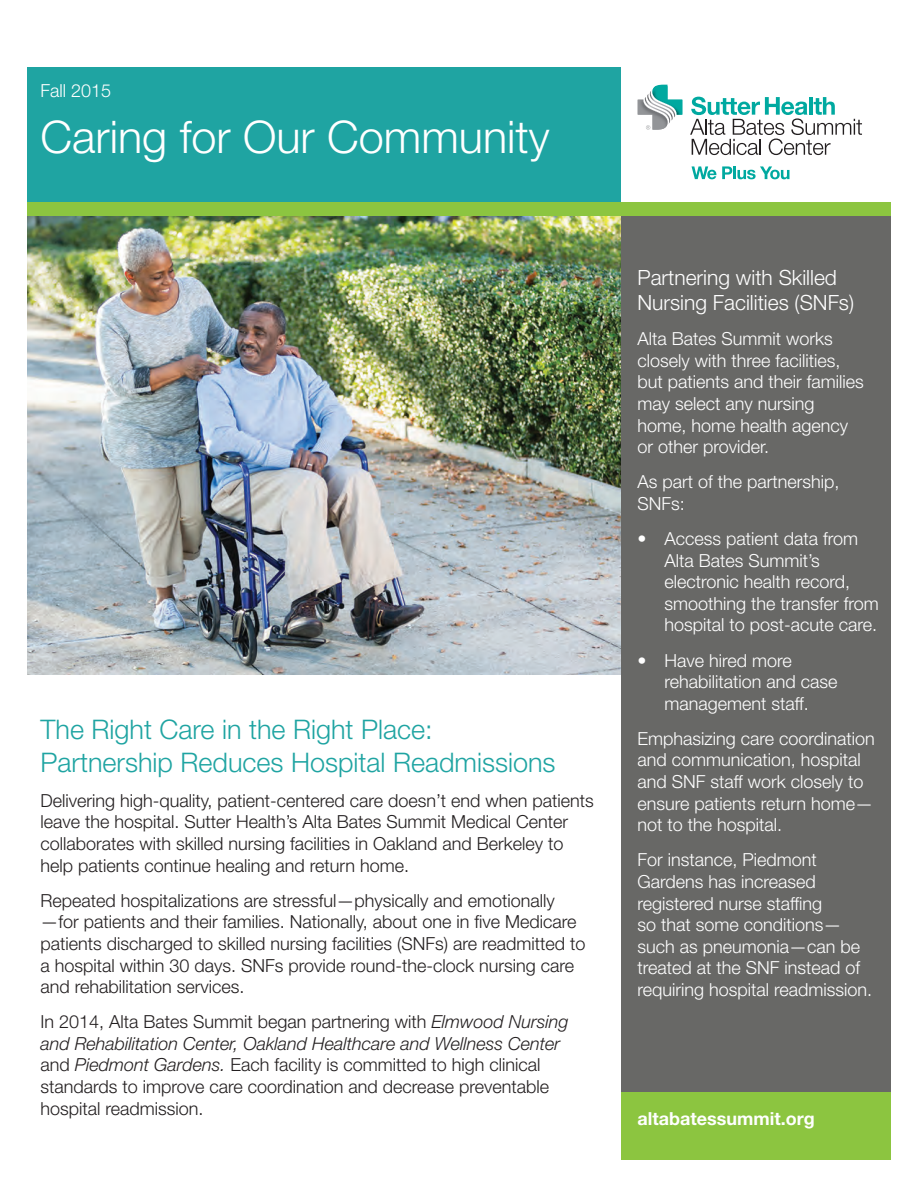
<style>
.page{position:relative;width:918px;height:1188px;background:#fff}
.page>*{position:absolute;margin:0;border:0;box-sizing:border-box;transform-origin:0 0}
.t1{font:300 45px "Helvetica Neue LT Std";color:#fff}
.t2{font:300 27px/32.4px "Helvetica Neue LT Std";color:#1fa4a2}
.t3{font:300 21px/25.2px "Helvetica Neue LT Std";color:#fff}
.t4{font:300 18px/21.6px "Helvetica Neue LT Std";color:#231f20}
.t5{font:300 18px/21.6px "Helvetica Neue LT Std";color:#fff}
.t6{font:700 18px "Helvetica Neue LT Std";color:#fff}
.s1{font-style:italic}
</style>
<div class="page">
<img style="left:27px;top:216px;width:594px;height:459px">
<div style="left:621px;top:216px;width:270px;height:932px;background:#686866"></div>
<div style="left:27px;top:68px;width:594px;height:134px;background:#1fa4a2"></div>
<div style="left:27px;top:202px;width:864px;height:14px;background:#8cc540"></div>
<svg style="left:690px;top:97px;width:172px;height:58px"></svg>
<svg style="left:692px;top:166px;width:24px;height:13px"></svg>
<svg style="left:722px;top:166px;width:67px;height:13px"></svg>
<svg style="left:638px;top:85px;width:45px;height:45px"></svg>
<div style="left:621px;top:1092px;width:270px;height:68px;background:#8cc540"></div>
<p class="t5" style="left:40px;top:79px;width:72px">Fall 2015</p>
<h1 class="t1" style="left:40px;top:109px;width:511px">Caring for Our Community</h1>
<h2 class="t2" style="left:40px;top:713px;width:517px">The Right Care in the Right Place:<br>Partnership Reduces Hospital Readmissions</h2>
<p class="t4" style="left:40px;top:789px;width:555px">Delivering high-quality, patient-centered care doesn’t end when patients leave the hospital. Sutter Health’s Alta Bates Summit Medical Center collaborates with skilled nursing facilities in Oakland and Berkeley to help patients continue healing and return home.</p>
<p class="t4" style="left:40px;top:889px;width:547px">Repeated hospitalizations are stressful—physically and emotionally —for patients and their families. Nationally, about one in five Medicare patients discharged to skilled nursing facilities (SNFs) are readmitted to a hospital within 30 days. SNFs provide round-the-clock nursing care and rehabilitation services.</p>
<p class="t4" style="left:40px;top:1011px;width:530px">In 2014, Alta Bates Summit began partnering with <span class="s1">Elmwood Nursing and Rehabilitation Center, Oakland Healthcare and Wellness Center </span>and <span class="s1">Piedmont Gardens.</span> Each facility is committed to high clinical standards to improve care coordination and decrease preventable hospital readmission.</p>
<p class="t3" style="left:638px;top:264px;width:218px">Partnering with Skilled<br>Nursing Facilities (SNFs)</p>
<p class="t5" style="left:638px;top:328px;width:228px">Alta Bates Summit works closely with three facilities, but patients and their families may select any nursing home, home health agency or other provider.</p>
<p class="t5" style="left:638px;top:471px;width:204px">As part of the partnership,<br>SNFs:</p>
<p class="t5" style="left:664px;top:528px;width:216px;text-indent:-27px">• Access patient data from<br>Alta Bates Summit’s electronic health record, smoothing the transfer from hospital to post-acute care.</p>
<p class="t5" style="left:664px;top:649px;width:175px;text-indent:-27px">• Have hired more rehabilitation and case management staff.</p>
<p class="t5" style="left:638px;top:727px;width:239px">Emphasizing care coordination and communication, hospital and SNF staff work closely to ensure patients return home— not to the hospital.</p>
<p class="t5" style="left:638px;top:849px;width:236px">For instance, Piedmont<br>Gardens has increased registered nurse staffing<br>so that some conditions— such as pneumonia—can be treated at the SNF instead of requiring hospital readmission.</p>
<p class="t6" style="left:638px;top:1107px;width:179px">altabatessummit.org</p>
</div>
